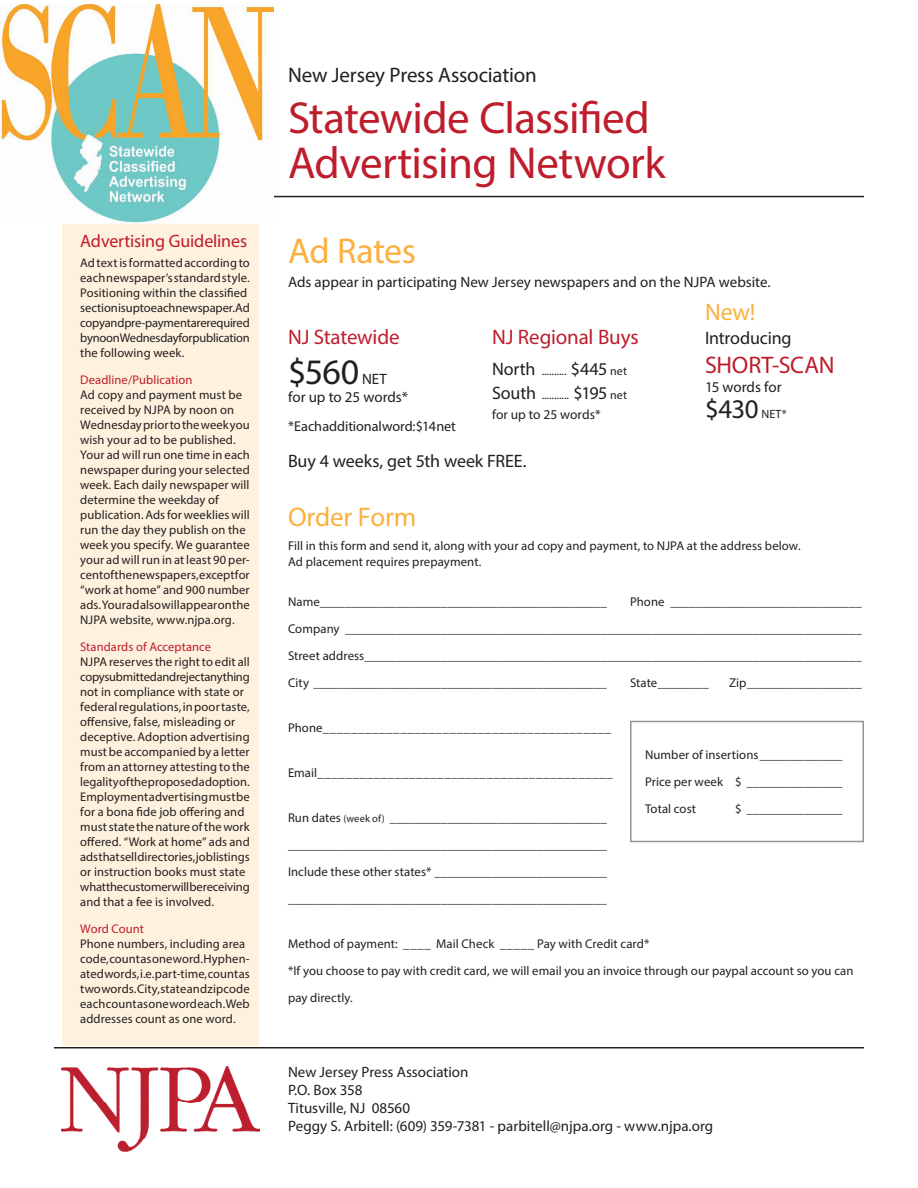
<style>
.page{position:relative;width:918px;height:1188px;background:#fff}
.page>*{position:absolute;margin:0;border:0;box-sizing:border-box;transform-origin:0 0}
.t1{font:45px "Myriad Pro";letter-spacing:-.015em;color:#be1d2c}
.t2{font:36px "Myriad Pro";letter-spacing:-.02em;color:#fbb03f}
.t3{font:36px "Myriad Pro";color:#231f20}
.t4{font:27px "Myriad Pro";letter-spacing:-.01em;color:#fbb03f}
.t5{font:27px "Myriad Pro";color:#231f20}
.t6{font:24px "Myriad Pro";letter-spacing:-.005em;color:#be1d2c}
.t7{font:24px "Myriad Pro";color:#fbb03f}
.t8{font:21px "Myriad Pro";letter-spacing:-.01em;color:#231f20}
.t9{font:21px "Myriad Pro";letter-spacing:-.005em;color:#be1d2c}
.t10{font:18px "Myriad Pro";letter-spacing:-.01em;color:#231f20}
.t11{font:18px "Myriad Pro";letter-spacing:-.01em;color:#be1d2c}
.t12{font:15px/18px "Myriad Pro";color:#231f20}
.t13{font:14.25px "Myriad Pro";letter-spacing:-.005em;color:#231f20}
.t14{font:13.5px "Myriad Pro";color:#231f20}
.t15{font:12.75px/27px "Myriad Pro";letter-spacing:.005em;color:#231f20}
.t16{font:12.6px/15px "Myriad Pro";letter-spacing:.005em;color:#231f20}
.t17{font:12.6px "Myriad Pro";letter-spacing:.005em;color:#be1d2c}
.t18{font:12px "Myriad Pro";letter-spacing:.01em;color:#231f20}
.s1{font-size:18px}
.s2{font-size:10.5px}
</style>
<div class="page">
<hr style="left:54px;top:1047px;width:810px;height:1px;background:#231f20">
<img style="left:62px;top:1066px;width:198px;height:85px">
<div style="left:62px;top:198px;width:197px;height:848px;background:#fef1dd"></div>
<div style="left:630px;top:721px;width:234px;height:121px;border:2px solid #939598"></div>
<hr style="left:54px;top:196px;width:810px;height:1px;background:#231f20">
<img style="left:0;top:4px;width:274px;height:219px">
<p class="t11" style="left:80px;top:230px;width:168px">Advertising Guidelines</p>
<p class="t16" style="left:80px;top:255px;width:171px">Ad text is formatted according to each newspaper’s standard style.<br>Positioning within the classified section is up to each newspaper. Ad copy and pre-payment are required by noon Wednesday for publication the following week.</p>
<p class="t17" style="left:80px;top:372px;width:114px">Deadline/Publication</p>
<p class="t16" style="left:80px;top:387px;width:171px">Ad copy and payment must be received by NJPA by noon on<br>Wednesday prior to the week you wish your ad to be published.<br>Your ad will run one time in each newspaper during your selected week. Each daily newspaper will determine the weekday of publication. Ads for weeklies will run the day they publish on the week you specify. We guarantee your ad will run in at least 90 per&shy;cent of the newspapers, except for “work at home” and 900 number ads. Your ad also will appear on the<br>NJPA website, www.njpa.org.</p>
<p class="t17" style="left:80px;top:639px;width:132px">Standards of Acceptance</p>
<p class="t16" style="left:80px;top:654px;width:171px">NJPA reserves the right to edit all copy submitted and reject anything not in compliance with state or federal regulations, in poor taste, offensive, false, misleading or deceptive. Adoption advertising must be accompanied by a letter from an attorney attesting to the legality of the proposed adoption.<br>Employment advertising must be for a bona fide job offering and must state the nature of the work offered. “Work at home” ads and ads that sell directories, job listings or instruction books must state what the customer will be receiving and that a fee is involved.</p>
<p class="t17" style="left:80px;top:921px;width:65px">Word Count</p>
<p class="t16" style="left:80px;top:936px;width:171px">Phone numbers, including area code, count as one word. Hyphen&shy;ated words, i.e. part-time, count as two words. City, state and zip code each count as one word each. Web addresses count as one word.</p>
<p class="t8" style="left:288px;top:62px;width:250px">New Jersey Press Association</p>
<p class="t1" style="left:288px;top:90px;width:363px">Statewide Classified</p>
<p class="t1" style="left:288px;top:135px;width:379px">Advertising Network</p>
<p class="t2" style="left:288px;top:229px;width:130px">Ad Rates</p>
<p class="t12" style="left:288px;top:273px;width:484px">Ads appear in participating New Jersey newspapers and on the NJPA website.</p>
<p class="t9" style="left:288px;top:324px;width:113px">NJ Statewide</p>
<p class="t3" style="left:288px;top:350px;width:73px">$560</p>
<p class="t12" style="left:362px;top:370px;width:27px">NET</p>
<p class="t12" style="left:288px;top:388px;width:122px">for up to 25 words*</p>
<p class="t13" style="left:288px;top:417px;width:170px">* Each additional word: $14 net</p>
<p class="t9" style="left:492px;top:324px;width:148px">NJ Regional Buys</p>
<p class="t18" style="left:492px;top:364px;width:137px"><span class="s1">North</span> .......... <span class="s1">$445</span> net</p>
<p class="t18" style="left:492px;top:388px;width:137px"><span class="s1">South</span> ........... <span class="s1">$195</span> net</p>
<p class="t14" style="left:492px;top:406px;width:110px">for up to 25 words*</p>
<p class="t10" style="left:288px;top:450px;width:240px">Buy 4 weeks, get 5th week FREE.</p>
<p class="t7" style="left:705px;top:297px;width:52px">New!</p>
<p class="t10" style="left:705px;top:327px;width:88px">Introducing</p>
<p class="t6" style="left:705px;top:350px;width:131px">SHORT-SCAN</p>
<p class="t12" style="left:705px;top:378px;width:78px">15 words for</p>
<p class="t5" style="left:705px;top:392px;width:55px">$430</p>
<p class="t18" style="left:761px;top:406px;width:27px">NET*</p>
<p class="t4" style="left:288px;top:500px;width:130px">Order Form</p>
<p class="t15" style="left:288px;top:532px;width:514px">Fill in this form and send it, along with your ad copy and payment, to NJPA at the address below.</p>
<p class="t15" style="left:288px;top:548px;width:195px">Ad placement requires prepayment.</p>
<p class="t15" style="left:288px;top:588px;width:320px">Name_____________________________________________</p>
<p class="t15" style="left:630px;top:588px;width:233px">Phone ______________________________</p>
<p class="t15" style="left:288px;top:615px;width:575px">Company _________________________________________________________________________________</p>
<p class="t15" style="left:288px;top:642px;width:575px">Street address______________________________________________________________________________</p>
<p class="t15" style="left:288px;top:669px;width:320px">City ______________________________________________</p>
<p class="t15" style="left:630px;top:669px;width:80px">State________</p>
<p class="t15" style="left:729px;top:669px;width:134px">Zip__________________</p>
<p class="t15" style="left:288px;top:714px;width:325px">Phone_________________________________________</p>
<p class="t15" style="left:288px;top:759px;width:326px">Email__________________________________________</p>
<p class="t15" style="left:288px;top:804px;width:320px">Run dates <span class="s2">(week of)</span> __________________________________</p>
<p class="t15" style="left:288px;top:831px;width:320px">__________________________________________________</p>
<p class="t15" style="left:288px;top:858px;width:320px">Include these other states* ___________________________</p>
<p class="t15" style="left:288px;top:885px;width:320px">__________________________________________________</p>
<p class="t15" style="left:288px;top:930px;width:363px">Method of payment: ____ Mail Check _____ Pay with Credit card*</p>
<p class="t15" style="left:288px;top:957px;width:567px">*If you choose to pay with credit card, we will email you an invoice through our paypal account so you can pay directly.</p>
<p class="t15" style="left:645px;top:741px;width:199px">Number of insertions_____________</p>
<p class="t15" style="left:645px;top:768px;width:199px">Price per week $ _______________</p>
<p class="t15" style="left:645px;top:795px;width:53px">Total cost</p>
<p class="t15" style="left:735px;top:795px;width:109px">$ _______________</p>
<p class="t12" style="left:288px;top:1063px;width:182px">New Jersey Press Association<br>P.O. Box 358</p>
<p class="t12" style="left:288px;top:1099px;width:427px">Titusville, NJ 08560<br>Peggy S. Arbitell: (609) 359-7381 - parbitell@njpa.org - www.njpa.org</p>
<p class="t12" style="left:288px;top:1099px;width:434px">West Trenton, NJ 08628-1019<br>Diane Trent: (609) 4 6-0600, ext. 24 • dtrent@njpa.org • www.njpa.org</p>
</div>
